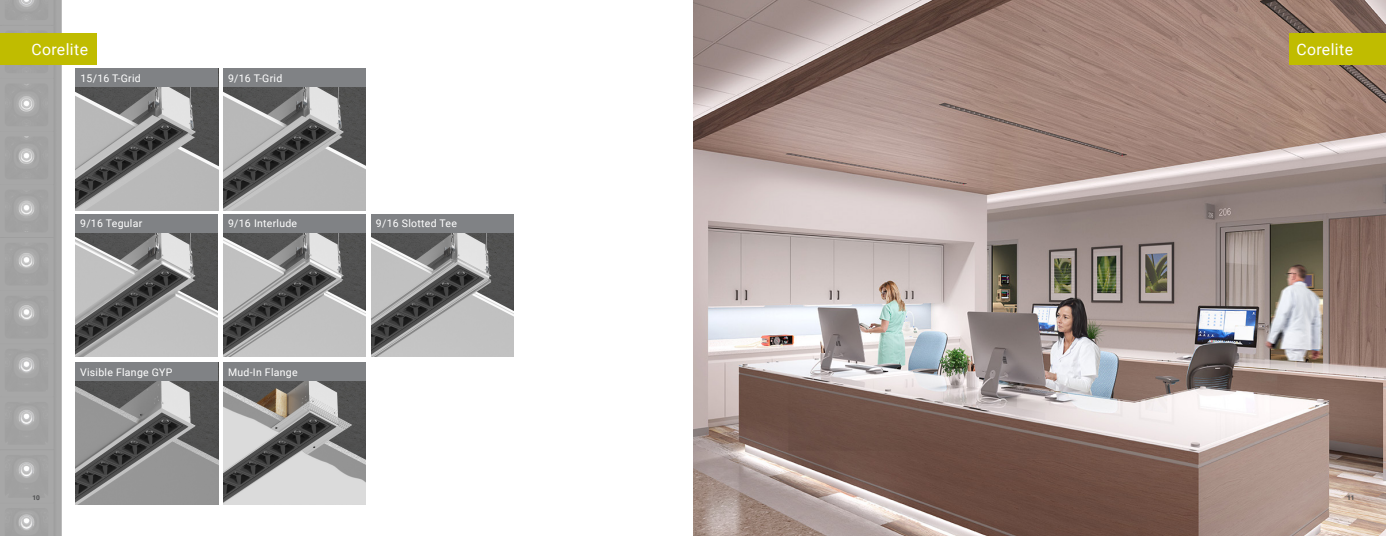
<style>
.page{position:relative;width:1386px;height:536px;background:#fff}
.page>*{position:absolute;margin:0;border:0;box-sizing:border-box;transform-origin:0 0}
.t1{font:15.75px "Roboto";letter-spacing:.025em;color:#fff}
.t2{font:10.5px "Roboto";letter-spacing:.025em;color:#fff}
._02_Body__7_5_pt{font:700 6.56px "Roboto";color:#4b4c4d}
</style>
<div class="page">
<img style="left:693px;top:0;width:693px;height:536px">
<div style="left:1289px;top:34px;width:97px;height:31px;background:#c0bc00"></div>
<img style="left:0;top:0;width:70px;height:536px">
<div style="left:0;top:34px;width:97px;height:31px;background:#c0bc00"></div>
<img style="left:371px;top:233px;width:143px;height:123px">
<img style="left:224px;top:381px;width:142px;height:123px">
<img style="left:224px;top:233px;width:142px;height:123px">
<img style="left:76px;top:233px;width:142px;height:123px">
<div style="left:76px;top:214px;width:142px;height:19px;background:#808285"></div>
<div style="left:224px;top:214px;width:142px;height:19px;background:#808285"></div>
<div style="left:371px;top:214px;width:143px;height:19px;background:#808285"></div>
<div style="left:224px;top:362px;width:142px;height:19px;background:#808285"></div>
<img style="left:224px;top:87px;width:142px;height:123px">
<div style="left:224px;top:68px;width:142px;height:19px;background:#808285"></div>
<img style="left:76px;top:87px;width:142px;height:123px">
<div style="left:76px;top:68px;width:142px;height:19px;background:#808285"></div>
<img style="left:76px;top:381px;width:142px;height:123px">
<div style="left:76px;top:362px;width:142px;height:19px;background:#808285"></div>
<p class="t1" style="left:31px;top:39px;width:58px">Corelite</p>
<p class="t1" style="left:1296px;top:39px;width:58px">Corelite</p>
<p class="t2" style="left:80px;top:71px;width:62px">15/16 T-Grid</p>
<p class="t2" style="left:228px;top:71px;width:56px">9/16 T-Grid</p>
<p class="t2" style="left:80px;top:216px;width:64px">9/16 Tegular</p>
<p class="t2" style="left:228px;top:216px;width:71px">9/16 Interlude</p>
<p class="t2" style="left:376px;top:216px;width:82px">9/16 Slotted Tee</p>
<p class="t2" style="left:80px;top:364px;width:94px">Visible Flange GYP</p>
<p class="t2" style="left:228px;top:364px;width:71px">Mud-In Flange</p>
<p class="_02_Body__7_5_pt" style="left:32px;top:493px;width:9px">10</p>
<p class="_02_Body__7_5_pt" style="left:1347px;top:493px;width:9px">11</p>
</div>
